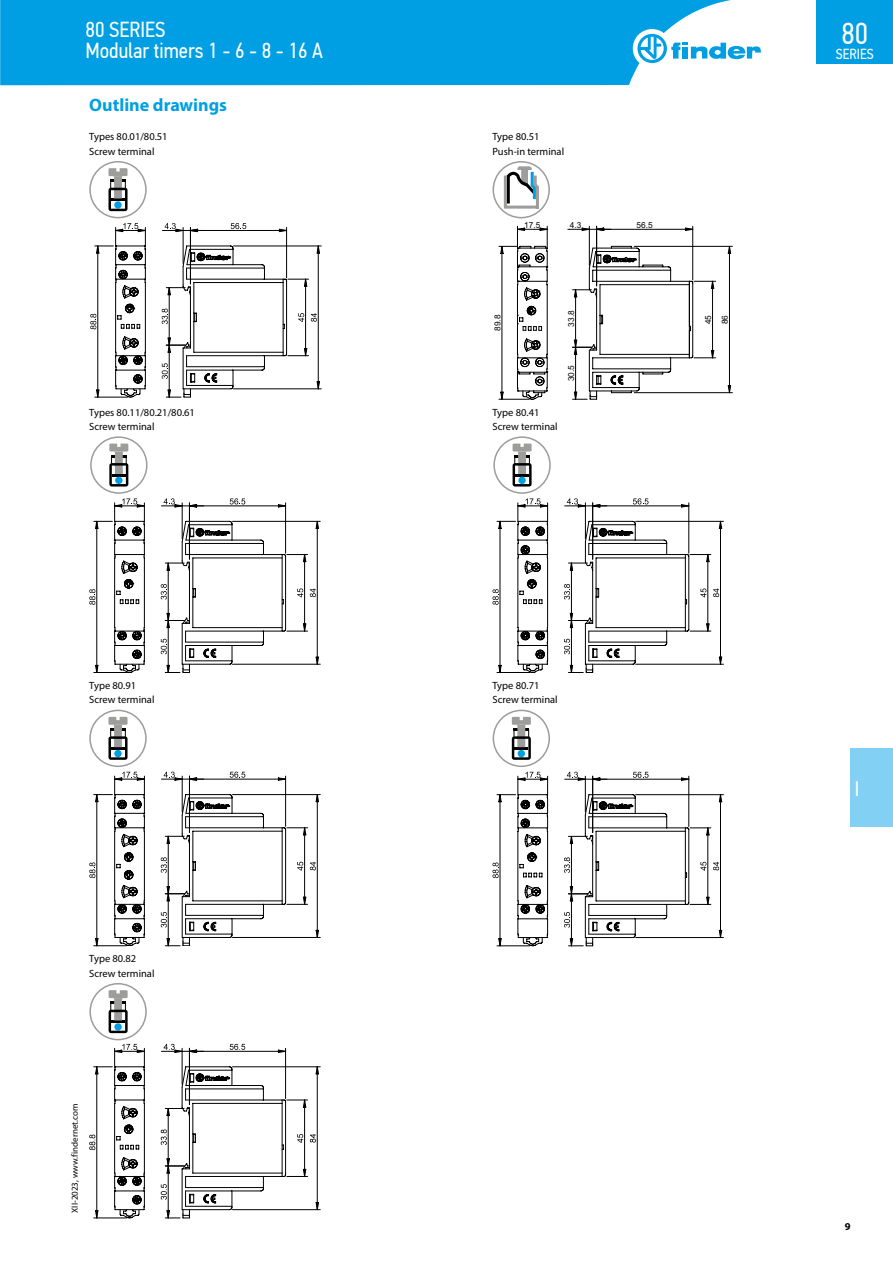
<style>
.page{position:relative;width:893px;height:1263px;background:#fff}
.page>*{position:absolute;margin:0;border:0;box-sizing:border-box;transform-origin:0 0}
.t1{font:30.3px "PF Din Text Cond Pro";color:#fff}
.t2{font:21.75px/21px "PF Din Text Cond Pro";color:#fff}
.t3{font:21px "PF Din Text Cond Pro";color:#fff}
.t4{font:700 18px "Myriad Pro";color:#009fe3}
.t5{font:14.55px "PF Din Text Cond Pro";color:#fff}
.t6{font:10.5px/14.2px "Myriad Pro";color:#000}
.t7{font:700 10.5px "Myriad Pro";color:#000}
.t8{font:9px "Myriad Pro";color:#000}
.t9{font:8.25px "Arial";letter-spacing:.005em;color:#000}
</style>
<div class="page">
<div style="left:850px;top:748px;width:43px;height:79px;background:#83d0f5"></div>
<div style="left:89px;top:161px;width:58px;height:57px;border:2px solid #9d9d9c;border-radius:50%"></div>
<svg style="left:108px;top:168px;width:20px;height:43px"></svg>
<hr style="left:183px;top:227px;width:1px;height:36px;background:#000">
<svg style="left:165px;top:223px;width:18px;height:9px"></svg>
<hr style="left:162px;top:230px;width:43px;height:1px;background:#000">
<hr style="left:190px;top:227px;width:1px;height:57px;background:#000">
<hr style="left:286px;top:227px;width:1px;height:51px;background:#000">
<svg style="left:231px;top:223px;width:15px;height:6px"></svg>
<svg style="left:191px;top:229px;width:7px;height:3px"></svg>
<svg style="left:279px;top:229px;width:8px;height:3px"></svg>
<hr style="left:190px;top:230px;width:97px;height:1px;background:#000">
<hr style="left:233px;top:246px;width:88px;height:1px;background:#000">
<hr style="left:233px;top:389px;width:88px;height:1px;background:#000">
<hr style="left:95px;top:397px;width:33px;height:1px;background:#000">
<svg style="left:90px;top:223px;width:56px;height:174px"></svg>
<svg style="left:162px;top:245px;width:158px;height:153px"></svg>
<hr style="left:589px;top:226px;width:1px;height:39px;background:#000">
<svg style="left:582px;top:228px;width:7px;height:3px"></svg>
<hr style="left:568px;top:229px;width:43px;height:1px;background:#000">
<hr style="left:596px;top:226px;width:1px;height:60px;background:#000">
<hr style="left:692px;top:226px;width:1px;height:54px;background:#000">
<svg style="left:597px;top:228px;width:7px;height:3px"></svg>
<svg style="left:685px;top:228px;width:8px;height:3px"></svg>
<hr style="left:597px;top:229px;width:96px;height:1px;background:#000">
<svg style="left:573px;top:246px;width:143px;height:154px"></svg>
<hr style="left:575px;top:290px;width:1px;height:57px;background:#000">
<svg style="left:499px;top:226px;width:49px;height:174px"></svg>
<hr style="left:502px;top:246px;width:1px;height:153px;background:#000">
<hr style="left:634px;top:392px;width:98px;height:1px;background:#000">
<hr style="left:634px;top:246px;width:98px;height:1px;background:#000">
<svg style="left:728px;top:385px;width:3px;height:8px"></svg>
<svg style="left:728px;top:246px;width:3px;height:8px"></svg>
<hr style="left:729px;top:246px;width:1px;height:147px;background:#000">
<svg style="left:493px;top:162px;width:56px;height:56px"></svg>
<div style="left:492px;top:161px;width:58px;height:57px;border:2px solid #9d9d9c;border-radius:50%"></div>
<svg style="left:502px;top:167px;width:40px;height:44px"></svg>
<div style="left:90px;top:436px;width:58px;height:58px;border:2px solid #9d9d9c;border-radius:50%"></div>
<svg style="left:109px;top:444px;width:19px;height:42px"></svg>
<hr style="left:182px;top:503px;width:1px;height:36px;background:#000">
<svg style="left:164px;top:498px;width:18px;height:8px"></svg>
<hr style="left:161px;top:506px;width:43px;height:1px;background:#000">
<hr style="left:189px;top:503px;width:1px;height:56px;background:#000">
<hr style="left:285px;top:503px;width:1px;height:50px;background:#000">
<svg style="left:230px;top:498px;width:15px;height:6px"></svg>
<svg style="left:190px;top:504px;width:7px;height:2px"></svg>
<svg style="left:278px;top:504px;width:8px;height:2px"></svg>
<hr style="left:189px;top:506px;width:97px;height:1px;background:#000">
<hr style="left:232px;top:521px;width:88px;height:1px;background:#000">
<hr style="left:232px;top:664px;width:88px;height:1px;background:#000">
<svg style="left:89px;top:498px;width:56px;height:175px"></svg>
<svg style="left:161px;top:520px;width:158px;height:153px"></svg>
<div style="left:493px;top:436px;width:58px;height:58px;border:2px solid #9d9d9c;border-radius:50%"></div>
<svg style="left:513px;top:444px;width:19px;height:42px"></svg>
<hr style="left:585px;top:503px;width:1px;height:36px;background:#000">
<svg style="left:567px;top:498px;width:19px;height:8px"></svg>
<hr style="left:565px;top:506px;width:42px;height:1px;background:#000">
<hr style="left:592px;top:503px;width:1px;height:56px;background:#000">
<hr style="left:688px;top:503px;width:1px;height:50px;background:#000">
<svg style="left:633px;top:498px;width:15px;height:6px"></svg>
<svg style="left:593px;top:504px;width:7px;height:2px"></svg>
<svg style="left:681px;top:504px;width:8px;height:2px"></svg>
<hr style="left:593px;top:506px;width:96px;height:1px;background:#000">
<hr style="left:636px;top:521px;width:87px;height:1px;background:#000">
<hr style="left:636px;top:664px;width:87px;height:1px;background:#000">
<svg style="left:492px;top:498px;width:56px;height:175px"></svg>
<svg style="left:564px;top:520px;width:158px;height:153px"></svg>
<div style="left:89px;top:710px;width:58px;height:57px;border:2px solid #9d9d9c;border-radius:50%"></div>
<svg style="left:108px;top:717px;width:20px;height:43px"></svg>
<hr style="left:182px;top:776px;width:1px;height:36px;background:#000">
<svg style="left:164px;top:772px;width:18px;height:7px"></svg>
<hr style="left:161px;top:779px;width:43px;height:1px;background:#000">
<hr style="left:189px;top:776px;width:1px;height:56px;background:#000">
<hr style="left:285px;top:776px;width:1px;height:50px;background:#000">
<svg style="left:230px;top:772px;width:15px;height:6px"></svg>
<hr style="left:189px;top:779px;width:97px;height:1px;background:#000">
<hr style="left:232px;top:794px;width:88px;height:1px;background:#000">
<hr style="left:232px;top:937px;width:88px;height:1px;background:#000">
<svg style="left:161px;top:793px;width:158px;height:153px"></svg>
<hr style="left:168px;top:836px;width:1px;height:58px;background:#000">
<svg style="left:89px;top:772px;width:56px;height:174px"></svg>
<div style="left:493px;top:710px;width:57px;height:57px;border:2px solid #9d9d9c;border-radius:50%"></div>
<svg style="left:512px;top:717px;width:19px;height:43px"></svg>
<hr style="left:585px;top:776px;width:1px;height:36px;background:#000">
<svg style="left:567px;top:772px;width:18px;height:7px"></svg>
<hr style="left:565px;top:779px;width:42px;height:1px;background:#000">
<hr style="left:592px;top:776px;width:1px;height:56px;background:#000">
<hr style="left:688px;top:776px;width:1px;height:50px;background:#000">
<svg style="left:633px;top:772px;width:15px;height:6px"></svg>
<hr style="left:593px;top:779px;width:96px;height:1px;background:#000">
<hr style="left:636px;top:794px;width:87px;height:1px;background:#000">
<hr style="left:636px;top:937px;width:87px;height:1px;background:#000">
<svg style="left:492px;top:772px;width:56px;height:174px"></svg>
<svg style="left:564px;top:794px;width:158px;height:152px"></svg>
<div style="left:89px;top:983px;width:58px;height:57px;border:2px solid #9d9d9c;border-radius:50%"></div>
<svg style="left:109px;top:990px;width:19px;height:43px"></svg>
<hr style="left:182px;top:1048px;width:1px;height:36px;background:#000">
<svg style="left:164px;top:1044px;width:18px;height:9px"></svg>
<hr style="left:161px;top:1051px;width:43px;height:1px;background:#000">
<hr style="left:189px;top:1048px;width:1px;height:56px;background:#000">
<hr style="left:285px;top:1048px;width:1px;height:51px;background:#000">
<svg style="left:230px;top:1044px;width:15px;height:6px"></svg>
<svg style="left:190px;top:1050px;width:7px;height:3px"></svg>
<svg style="left:278px;top:1050px;width:8px;height:3px"></svg>
<hr style="left:189px;top:1051px;width:97px;height:1px;background:#000">
<hr style="left:232px;top:1066px;width:88px;height:1px;background:#000">
<hr style="left:232px;top:1209px;width:88px;height:1px;background:#000">
<hr style="left:94px;top:1218px;width:33px;height:1px;background:#000">
<svg style="left:89px;top:1044px;width:56px;height:174px"></svg>
<svg style="left:161px;top:1066px;width:158px;height:153px"></svg>
<div style="left:0;top:0;width:731px;height:85px;background:#009fe3"></div>
<div style="left:633px;top:29px;width:38px;height:39px;background:#fff;border-radius:50%"></div>
<svg style="left:637px;top:34px;width:124px;height:29px"></svg>
<div style="left:816px;top:0;width:77px;height:64px;background:#009fe3"></div>
<h2 class="t2" style="left:85px;top:19px;width:239px">80 SERIES<br>Modular timers 1 - 6 - 8 - 16 A</h2>
<h3 class="t4" style="left:89px;top:93px;width:139px">Outline drawings</h3>
<p class="t6" style="left:89px;top:130px;width:80px">Types 80.01/80.51<br>Screw terminal</p>
<p class="t6" style="left:492px;top:130px;width:73px">Type 80.51<br>Push-in terminal</p>
<p class="t9" style="left:524px;top:219px;width:18px">17.5</p>
<p class="t9" style="left:570px;top:219px;width:13px">4.3</p>
<p class="t9" style="left:636px;top:219px;width:18px">56.5</p>
<p class="t9" style="left:566px;top:327px;width:18px;rotate:-90deg">33.8</p>
<p class="t9" style="left:492px;top:331px;width:18px;rotate:-90deg">89.8</p>
<p class="t9" style="left:720px;top:324px;width:11px;rotate:-90deg">86</p>
<p class="t9" style="left:703px;top:324px;width:11px;rotate:-90deg">45</p>
<p class="t6" style="left:89px;top:405px;width:107px">Types 80.11/80.21/80.61<br>Screw terminal</p>
<p class="t6" style="left:492px;top:405px;width:67px">Type 80.41<br>Screw terminal</p>
<p class="t9" style="left:566px;top:381px;width:18px;rotate:-90deg">30.5</p>
<p class="t6" style="left:89px;top:678px;width:67px">Type 80.91<br>Screw terminal</p>
<p class="t6" style="left:492px;top:678px;width:67px">Type 80.71<br>Screw terminal</p>
<p class="t6" style="left:89px;top:952px;width:67px">Type 80.82<br>Screw terminal</p>
<p class="t8" style="left:69px;top:1213px;width:111px;rotate:-90deg">XII-2023, www.findernet.com</p>
<h1 class="t1" style="left:841px;top:16px;width:28px">80</h1>
<h3 class="t5" style="left:836px;top:45px;width:39px">SERIES</h3>
<h3 class="t3" style="left:855px;top:776px;width:6px">I</h3>
<p class="t7" style="left:845px;top:1219px;width:7px">9</p>
</div>
